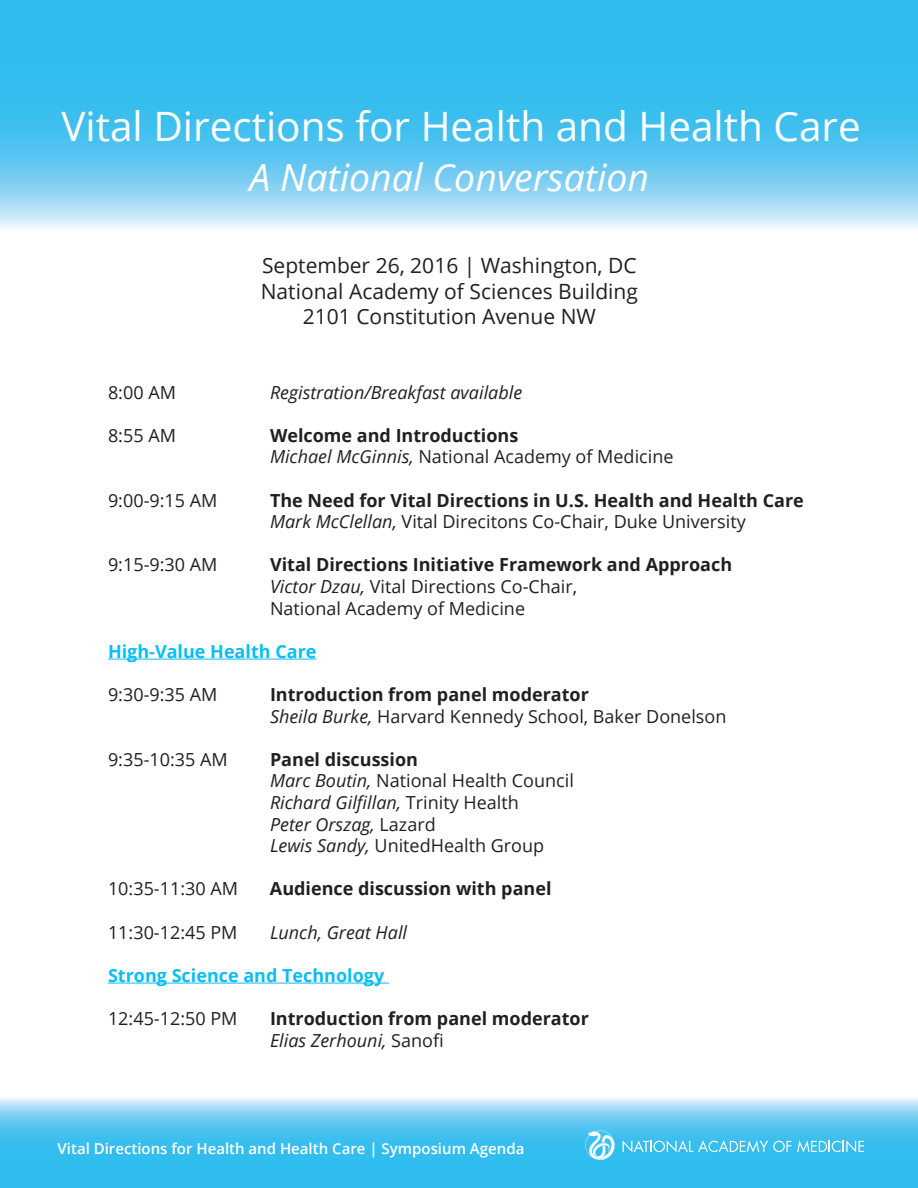
<style>
.page{position:relative;width:918px;height:1188px;background:#fff}
.page>*{position:absolute;margin:0;border:0;box-sizing:border-box;transform-origin:0 0}
.t1{font:40.5px "Open Sans";color:#fff}
.t2{font:italic 37.5px "Open Sans";color:#fff}
.t3{font:21px "Open Sans";color:#231f20}
.t4{font:18px/21.6px "Open Sans";color:#231f20}
.t5{font:700 18px "Open Sans";color:#231f20}
.t6{font:italic 18px "Open Sans";color:#231f20}
.t7{font:700 18px "Open Sans";color:#0abdf5}
.t8{font:600 15px "Open Sans";color:#fff}
.s1{font-style:italic}
.s2{font-style:normal}
</style>
<div class="page">
<svg style="left:0;top:1098px;width:918px;height:90px;background:#55c6f0"></svg>
<svg style="left:623px;top:1140px;width:168px;height:12px;background:#69cef2"></svg>
<svg style="left:797px;top:1140px;width:67px;height:12px"></svg>
<svg style="left:585px;top:1131px;width:30px;height:29px"></svg>
<svg style="left:0;top:0;width:918px;height:229px;background:#56c6f0"></svg>
<hr style="left:108px;top:659px;width:209px;height:1px;background:#0abdf5">
<hr style="left:108px;top:983px;width:281px;height:1px;background:#0abdf5">
<p class="t1" style="left:62px;top:98px;width:801px">Vital Directions for Health and Health Care</p>
<p class="t2" style="left:250px;top:152px;width:401px">A National Conversation</p>
<p class="t3" style="left:262px;top:251px;width:376px">September 26, 2016 | Washington, DC</p>
<p class="t3" style="left:261px;top:277px;width:379px">National Academy of Sciences Building</p>
<p class="t3" style="left:303px;top:302px;width:295px">2101 Constitution Avenue NW</p>
<p class="t4" style="left:108px;top:381px;width:70px">8:00 AM</p>
<p class="t6" style="left:270px;top:380px;width:254px">Registration/Breakfast available</p>
<p class="t4" style="left:108px;top:424px;width:70px">8:55 AM</p>
<p class="t5" style="left:270px;top:422px;width:250px">Welcome and Introductions</p>
<p class="t4" style="left:270px;top:446px;width:405px"><span class="s1">Michael McGinnis,</span> National Academy of Medicine</p>
<p class="t4" style="left:108px;top:489px;width:111px">9:00-9:15 AM</p>
<p class="t5" style="left:270px;top:487px;width:535px">The Need for Vital Directions in U.S. Health and Health Care</p>
<p class="t4" style="left:270px;top:510px;width:477px"><span class="s1">Mark McClellan,</span> Vital Direcitons Co-Chair, Duke University</p>
<p class="t4" style="left:108px;top:554px;width:111px">9:15-9:30 AM</p>
<p class="t5" style="left:270px;top:552px;width:464px">Vital Directions Initiative Framework and Approach</p>
<p class="t4" style="left:270px;top:575px;width:309px"><span class="s1">Victor Dzau,</span> Vital Directions Co-Chair,<br>National Academy of Medicine</p>
<p class="t7" style="left:108px;top:638px;width:210px">High-Value Health Care</p>
<p class="t4" style="left:108px;top:683px;width:111px">9:30-9:35 AM</p>
<p class="t5" style="left:270px;top:682px;width:320px">Introduction from panel moderator</p>
<p class="t4" style="left:270px;top:705px;width:458px"><span class="s1">Sheila Burke,</span> Harvard Kennedy School, Baker Donelson</p>
<p class="t4" style="left:108px;top:748px;width:121px">9:35-10:35 AM</p>
<p class="t5" style="left:270px;top:746px;width:150px">Panel discussion</p>
<p class="t4" style="left:270px;top:770px;width:305px"><span class="s1">Marc Boutin,</span> National Health Council</p>
<p class="t6" style="left:270px;top:790px;width:250px">Richard Gilfillan, <span class="s2">Trinity Health</span></p>
<p class="t6" style="left:270px;top:812px;width:167px">Peter Orszag, <span class="s2">Lazard</span></p>
<p class="t4" style="left:270px;top:834px;width:276px"><span class="s1">Lewis Sandy,</span> UnitedHealth Group</p>
<p class="t4" style="left:108px;top:878px;width:132px">10:35-11:30 AM</p>
<p class="t5" style="left:270px;top:876px;width:283px">Audience discussion with panel</p>
<p class="t4" style="left:108px;top:921px;width:131px">11:30-12:45 PM</p>
<p class="t6" style="left:270px;top:920px;width:139px">Lunch, Great Hall</p>
<p class="t7" style="left:108px;top:962px;width:278px">Strong Science and Technology</p>
<p class="t4" style="left:108px;top:1007px;width:131px">12:45-12:50 PM</p>
<p class="t5" style="left:270px;top:1006px;width:320px">Introduction from panel moderator</p>
<p class="t6" style="left:270px;top:1028px;width:175px">Elias Zerhouni, <span class="s2">Sanofi</span></p>
<p class="t8" style="left:58px;top:1138px;width:468px">Vital Directions for Health and Health Care | Symposium Agenda</p>
</div>
